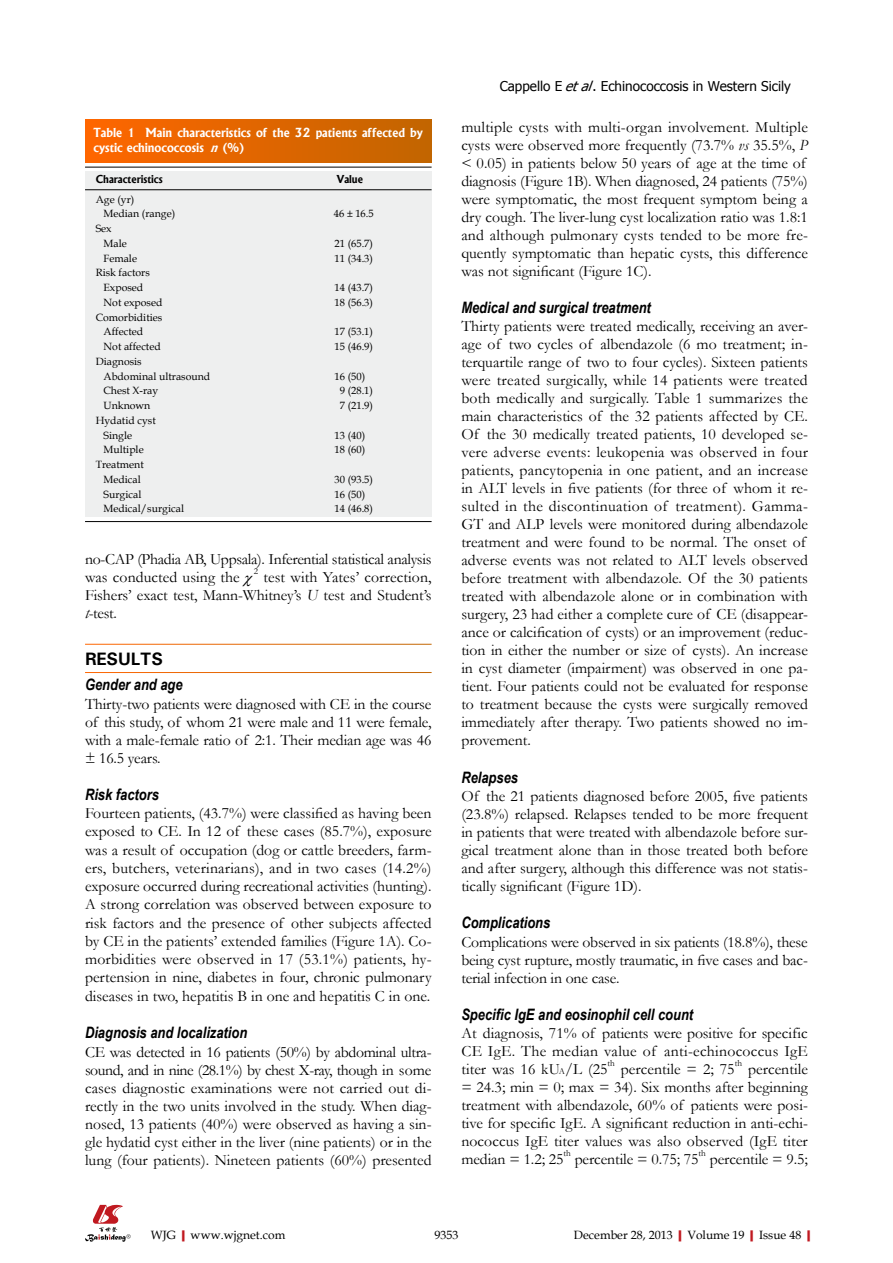
<style>
.page{position:relative;width:893px;height:1263px;background:#fff}
.page>*{position:absolute;margin:0;border:0;box-sizing:border-box;transform-origin:0 0}
.t1{font:700 18px "Univers";letter-spacing:-.01em;color:#000}
.t2{font:15.75px/18px "Garamond";color:#000;text-align:justify}
.t3{font:italic 700 15.75px "Arial Narrow";color:#000}
.t4{font:15.75px/18px "Garamond";letter-spacing:-.02em;color:#000}
.t5{font:13.5px "Tahoma";color:#000}
.t6{font:700 12px/15px "Albertus";color:#fff}
.t7{font:12px "Book Antiqua";color:#000}
.t8{font:10.5px/14.7px "Book Antiqua";color:#000}
.t9{font:700 10.5px "Albertus";color:#000}
.t10{font:9.15px "Garamond";color:#000}
.s1{font-style:italic}
.s2{font-size:9.15px}
.s3{font-weight:700;color:#c01920}
</style>
<div class="page">
<div style="left:85px;top:119px;width:347px;height:44px;background:linear-gradient(to right,#f60,#c16500)"></div>
<div style="left:85px;top:171px;width:347px;height:346px;background:#eeefef"></div>
<hr style="left:85px;top:167px;width:347px;height:1px;background:#000">
<hr style="left:85px;top:189px;width:347px;height:1px;background:#000">
<hr style="left:85px;top:521px;width:347px;height:1px;background:#000">
<svg style="left:85px;top:1205px;width:46px;height:37px"></svg>
<p class="t6" style="left:94px;top:125px;width:331px">Table 1 Main characteristics of the 32 patients affected by cystic echinococcosis <span class="s1">n</span> (%)</p>
<p class="t9" style="left:96px;top:173px;width:68px">Characteristics</p>
<p class="t9" style="left:337px;top:173px;width:28px">Value</p>
<p class="t8" style="left:104px;top:191px;width:73px;text-indent:-8px">Age (yr)<br>Median (range)</p>
<p class="t8" style="left:334px;top:206px;width:41px">46 ± 16.5</p>
<p class="t8" style="left:104px;top:221px;width:25px;text-indent:-8px">Sex<br>Male</p>
<p class="t8" style="left:335px;top:236px;width:40px">21 (65.7)</p>
<p class="t8" style="left:104px;top:250px;width:35px">Female</p>
<p class="t8" style="left:335px;top:250px;width:40px">11 (34.3)</p>
<p class="t8" style="left:96px;top:265px;width:56px;text-align:center">Risk factors<br>Exposed</p>
<p class="t8" style="left:335px;top:280px;width:40px">14 (43.7)</p>
<p class="t8" style="left:104px;top:295px;width:60px">Not exposed</p>
<p class="t8" style="left:335px;top:295px;width:40px">18 (56.3)</p>
<p class="t8" style="left:104px;top:309px;width:60px;text-indent:-8px">Comorbidities<br>Affected</p>
<p class="t8" style="left:335px;top:324px;width:40px">17 (53.1)</p>
<p class="t8" style="left:104px;top:339px;width:59px">Not affected</p>
<p class="t8" style="left:335px;top:339px;width:40px">15 (46.9)</p>
<p class="t8" style="left:104px;top:354px;width:108px;text-indent:-8px">Diagnosis<br>Abdominal ultrasound</p>
<p class="t8" style="left:335px;top:368px;width:32px">16 (50)</p>
<p class="t8" style="left:104px;top:383px;width:56px">Chest X-ray</p>
<p class="t8" style="left:340px;top:383px;width:35px">9 (28.1)</p>
<p class="t8" style="left:104px;top:398px;width:48px">Unknown</p>
<p class="t8" style="left:340px;top:398px;width:35px">7 (21.9)</p>
<p class="t8" style="left:104px;top:413px;width:54px;text-indent:-8px">Hydatid cyst<br>Single</p>
<p class="t8" style="left:335px;top:427px;width:32px">13 (40)</p>
<p class="t8" style="left:104px;top:442px;width:42px">Multiple</p>
<p class="t8" style="left:335px;top:442px;width:32px">18 (60)</p>
<p class="t8" style="left:96px;top:457px;width:50px;text-align:center">Treatment<br>Medical</p>
<p class="t8" style="left:335px;top:472px;width:40px">30 (93.5)</p>
<p class="t8" style="left:104px;top:486px;width:39px">Surgical</p>
<p class="t8" style="left:335px;top:486px;width:32px">16 (50)</p>
<p class="t8" style="left:104px;top:501px;width:82px">Medical/surgical</p>
<p class="t8" style="left:335px;top:501px;width:40px">14 (46.8)</p>
<p class="t4" style="left:85px;top:549px;width:348px">no-CAP (Phadia AB, Uppsala). Inferential statistical analysis was conducted using the</p>
<p class="t10" style="left:254px;top:565px;width:6px">2</p>
<p class="t2" style="left:85px;top:567px;width:348px;text-indent:178px">test with Yates’ correction, Fishers’ exact test, Mann-Whitney’s <span class="s1">U</span> test and Student’s <span class="s1">t</span>-test.</p>
<p class="t1" style="left:85px;top:647px;width:79px">RESULTS</p>
<p class="t3" style="left:85px;top:673px;width:99px">Gender and age</p>
<p class="t2" style="left:85px;top:694px;width:348px">Thirty-two patients were diagnosed with CE in the course of this study, of whom 21 were male and 11 were female, with a male-female ratio of 2:1. Their median age was 46 ± 16.5 years.</p>
<p class="t3" style="left:85px;top:782px;width:75px">Risk factors</p>
<p class="t2" style="left:85px;top:803px;width:348px">Fourteen patients, (43.7%) were classified as having been exposed to CE. In 12 of these cases (85.7%), exposure was a result of occupation (dog or cattle breeders, farm&shy;ers, butchers, veterinarians), and in two cases (14.2%) exposure occurred during recreational activities (hunting).<br>A strong correlation was observed between exposure to risk factors and the presence of other subjects affected by CE in the patients’ extended families (Figure 1A). Co&shy;morbidities were observed in 17 (53.1%) patients, hy&shy;pertension in nine, diabetes in four, chronic pulmonary diseases in two, hepatitis B in one and hepatitis C in one.</p>
<p class="t3" style="left:85px;top:1021px;width:164px">Diagnosis and localization</p>
<p class="t2" style="left:85px;top:1042px;width:348px">CE was detected in 16 patients (50%) by abdominal ultra&shy;sound, and in nine (28.1%) by chest X-ray, though in some cases diagnostic examinations were not carried out di&shy;rectly in the two units involved in the study. When diag&shy;nosed, 13 patients (40%) were observed as having a sin&shy;gle hydatid cyst either in the liver (nine patients) or in the lung (four patients). Nineteen patients (60%) presented</p>
<p class="t5" style="left:500px;top:77px;width:293px">Cappello E <span class="s1">etal</span>. Echinococcosis in Western Sicily</p>
<p class="t2" style="left:461px;top:118px;width:348px;text-align:left">multiple cysts with multi-organ involvement. Multiple cysts were observed more frequently (73.7% <span class="s1">vs</span> 35.5%, <span class="s1">P </span>&lt; 0.05) in patients below 50 years of age at the time of diagnosis (Figure 1B). When diagnosed, 24 patients (75%) were symptomatic, the most frequent symptom being a dry cough. The liver-lung cyst localization ratio was 1.8:1 and although pulmonary cysts tended to be more fre&shy;quently symptomatic than hepatic cysts, this difference was not significant (Figure 1C).</p>
<p class="t3" style="left:461px;top:296px;width:191px">Medical and surgical treatment</p>
<p class="t2" style="left:461px;top:317px;width:348px;text-align:left">Thirty patients were treated medically, receiving an aver&shy;age of two cycles of albendazole (6 mo treatment; in&shy;terquartile range of two to four cycles). Sixteen patients were treated surgically, while 14 patients were treated both medically and surgically. Table 1 summarizes the main characteristics of the 32 patients affected by CE.<br>Of the 30 medically treated patients, 10 developed se&shy;vere adverse events: leukopenia was observed in four patients, pancytopenia in one patient, and an increase in ALT levels in five patients (for three of whom it re&shy;sulted in the discontinuation of treatment). Gamma-GT and ALP levels were monitored during albendazole treatment and were found to be normal. The onset of adverse events was not related to ALT levels observed before treatment with albendazole. Of the 30 patients treated with albendazole alone or in combination with surgery, 23 had either a complete cure of CE (disappear&shy;ance or calcification of cysts) or an improvement (reduc&shy;tion in either the number or size of cysts). An increase in cyst diameter (impairment) was observed in one pa&shy;tient. Four patients could not be evaluated for response to treatment because the cysts were surgically removed immediately after therapy. Two patients showed no im&shy;provement.</p>
<p class="t3" style="left:461px;top:765px;width:58px">Relapses</p>
<p class="t2" style="left:461px;top:787px;width:348px">Of the 21 patients diagnosed before 2005, five patients (23.8%) relapsed. Relapses tended to be more frequent in patients that were treated with albendazole before sur&shy;gical treatment alone than in those treated both before and after surgery, although this difference was not statis&shy;tically significant (Figure 1D).</p>
<p class="t3" style="left:461px;top:911px;width:90px">Complications</p>
<p class="t2" style="left:461px;top:932px;width:348px">Complications were observed in six patients (18.8%), these being cyst rupture, mostly traumatic, in five cases and bac&shy;terial infection in one case.</p>
<p class="t3" style="left:461px;top:1002px;width:233px">Specific IgE and eosinophil cell count</p>
<p class="t2" style="left:461px;top:1024px;width:348px">At diagnosis, 71% of patients were positive for specific CE IgE. The median value of anti-echinococcus IgE titer was 16 kU<span class="s2">A</span>/L (25</p>
<p class="t10" style="left:735px;top:1057px;width:9px">th</p>
<p class="t2" style="left:461px;top:1060px;width:348px;text-indent:287px">percentile = 24.3; min = 0; max = 34). Six months after beginning treatment with albendazole, 60% of patients were posi&shy;tive for specific IgE. A significant reduction in anti-echi&shy;nococcus IgE titer values was also observed (IgE titer median = 1.2; 25</p>
<p class="t10" style="left:607px;top:1057px;width:9px">th</p>
<p class="t2" style="left:621px;top:1060px;width:115px">percentile = 2; 75</p>
<p class="t10" style="left:563px;top:1147px;width:9px">th</p>
<p class="t10" style="left:699px;top:1147px;width:9px">th</p>
<p class="t2" style="left:575px;top:1150px;width:125px">percentile = 0.75; 75</p>
<p class="t2" style="left:710px;top:1150px;width:100px">percentile = 9.5;</p>
<p class="t7" style="left:151px;top:1226px;width:136px">WJG<span class="s3">|</span>www.wjgnet.com</p>
<p class="t7" style="left:434px;top:1226px;width:25px">9353</p>
<p class="t7" style="left:574px;top:1226px;width:243px">December 28, 2013<span class="s3">|</span>Volume 19<span class="s3">|</span>Issue 48<span class="s3">|</span></p>
</div>
